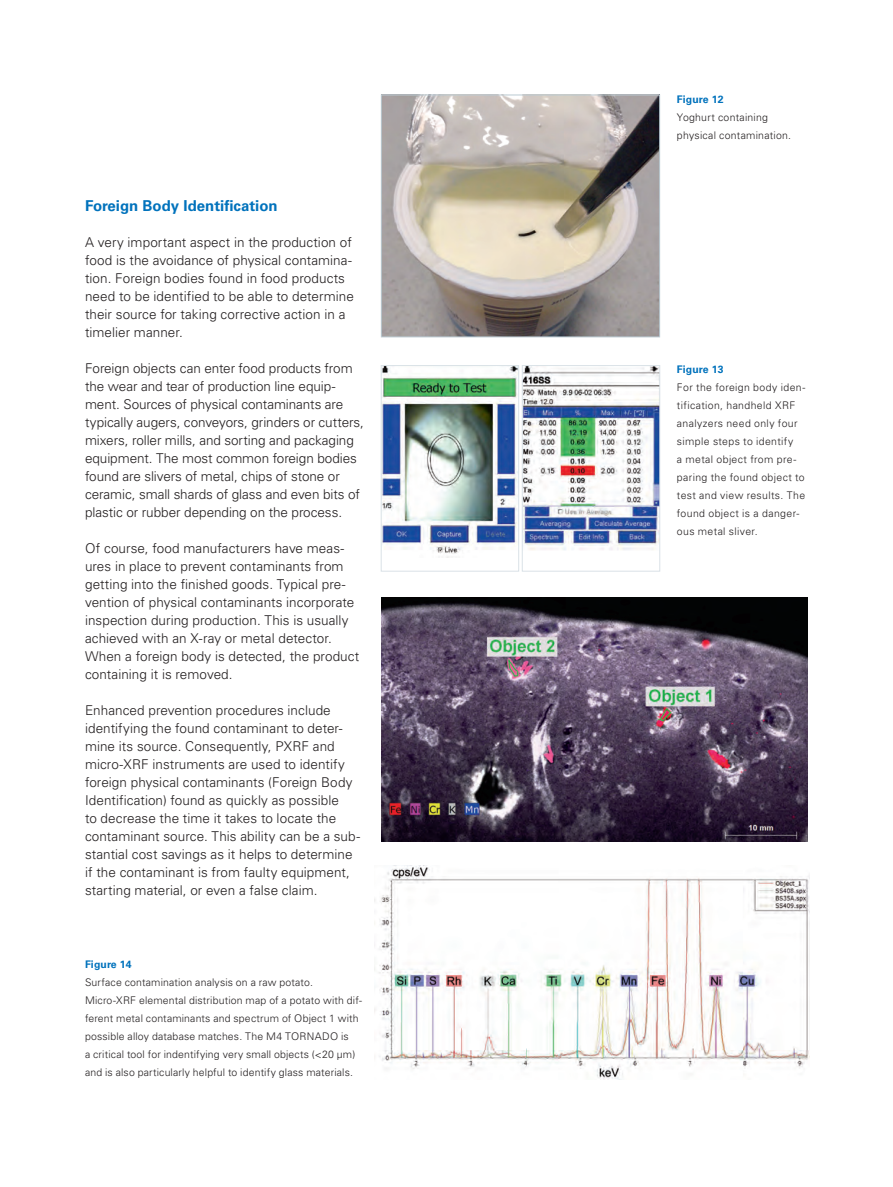
<style>
.page{position:relative;width:893px;height:1187px;background:#fff}
.page>*{position:absolute;margin:0;border:0;box-sizing:border-box;transform-origin:0 0}
.t1{font:700 15px "Univers LT Std";color:#0072bc}
.t2{font:300 13.5px/18px "Univers LT Std";color:#231f20}
.t3{font:300 10.5px/18px "Univers LT Std";letter-spacing:.02em;color:#231f20}
.t4{font:700 10.5px "Univers LT Std";letter-spacing:.01em;color:#0072bc}
</style>
<div class="page">
<img style="left:383px;top:97px;width:275px;height:238px">
<div style="left:381px;top:95px;width:279px;height:242px;border:1px solid #bacad2"></div>
<img style="left:383px;top:367px;width:134px;height:191px">
<div style="left:381px;top:365px;width:138px;height:206px;border:1px solid #dae2e7"></div>
<img style="left:524px;top:367px;width:134px;height:183px">
<div style="left:522px;top:365px;width:138px;height:206px;border:1px solid #dae2e7"></div>
<img style="left:374px;top:865px;width:436px;height:214px">
<img style="left:381px;top:597px;width:427px;height:244px">
<p class="t1" style="left:85px;top:197px;width:194px">Foreign Body Identification</p>
<p class="t2" style="left:85px;top:233px;width:270px">A very important aspect in the production of food is the avoidance of physical contamina&shy;tion. Foreign bodies found in food products need to be identified to be able to determine their source for taking corrective action in a timelier manner.</p>
<p class="t2" style="left:85px;top:359px;width:280px">Foreign objects can enter food products from the wear and tear of production line equip&shy;ment. Sources of physical contaminants are typically augers, conveyors, grinders or cutters, mixers, roller mills, and sorting and packaging equipment. The most common foreign bodies found are slivers of metal, chips of stone or ceramic, small shards of glass and even bits of plastic or rubber depending on the process.</p>
<p class="t2" style="left:85px;top:539px;width:276px">Of course, food manufacturers have meas&shy;ures in place to prevent contaminants from getting into the finished goods. Typical pre&shy;vention of physical contaminants incorporate inspection during production. This is usually achieved with an X-ray or metal detector.<br>When a foreign body is detected, the product containing it is removed.</p>
<p class="t2" style="left:85px;top:701px;width:277px">Enhanced prevention procedures include identifying the found contaminant to deter&shy;mine its source. Consequently, PXRF and micro-XRF instruments are used to identify foreign physical contaminants (Foreign Body Identification) found as quickly as possible<br>to decrease the time it takes to locate the contaminant source. This ability can be a sub&shy;stantial cost savings as it helps to determine if the contaminant is from faulty equipment, starting material, or even a false claim.</p>
<p class="t4" style="left:85px;top:957px;width:48px">Figure 14</p>
<p class="t3" style="left:85px;top:972px;width:278px">Surface contamination analysis on a raw potato.<br>Micro-XRF elemental distribution map of a potato with dif&shy;ferent metal contaminants and spectrum of Object 1 with possible alloy database matches. The M4 TORNADO is<br>a critical tool for indentifying very small objects (&lt;20 µm) and is also particularly helpful to identify glass materials.</p>
<p class="t4" style="left:677px;top:93px;width:48px">Figure 12</p>
<p class="t3" style="left:677px;top:108px;width:116px">Yoghurt containing physical contamination.</p>
<p class="t4" style="left:677px;top:363px;width:48px">Figure 13</p>
<p class="t3" style="left:677px;top:378px;width:130px">For the foreign body iden&shy;tification, handheld XRF analyzers need only four simple steps to identify<br>a metal object from pre&shy;paring the found object to test and view results. The found object is a danger&shy;ous metal sliver.</p>
</div>
